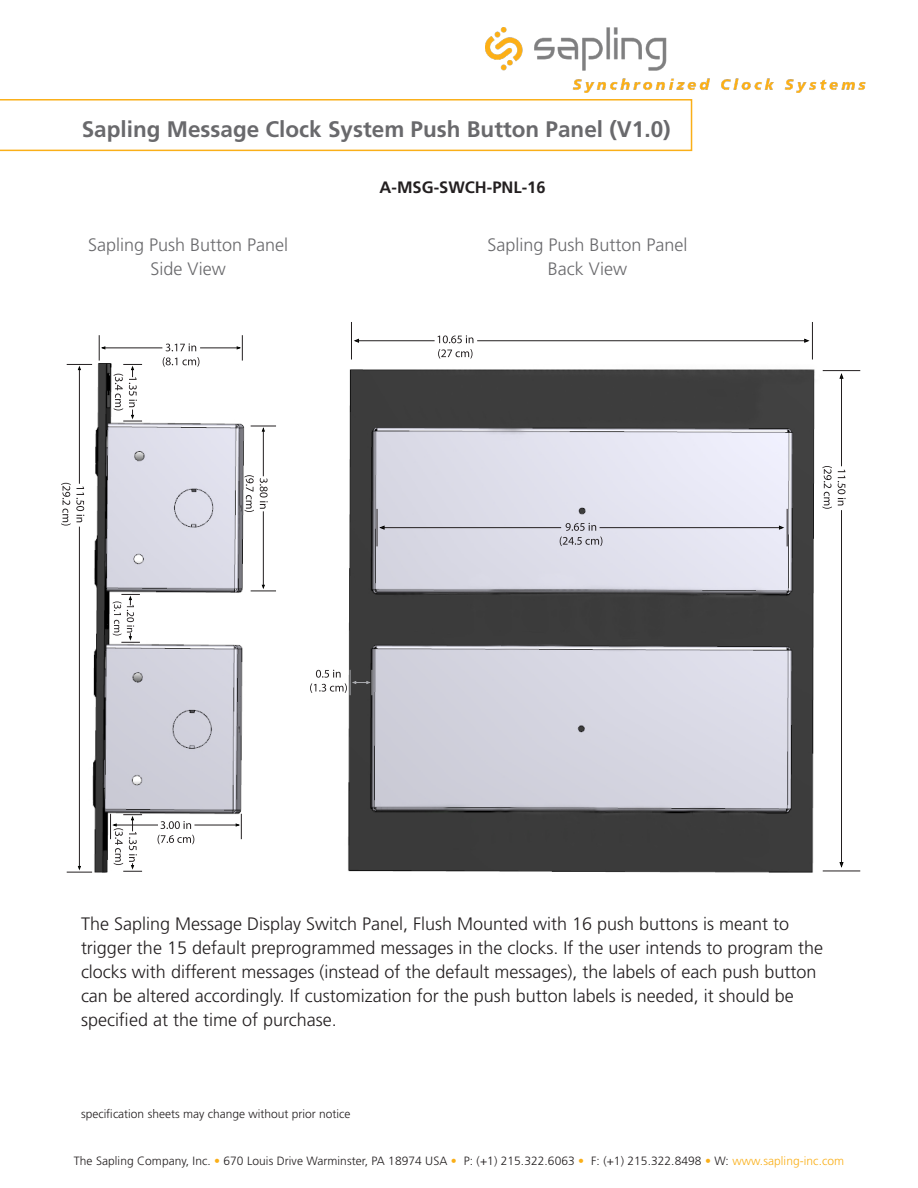
<style>
.page{position:relative;width:918px;height:1188px;background:#fff}
.page>*{position:absolute;margin:0;border:0;box-sizing:border-box;transform-origin:0 0}
.Heading{font:700 22.5px "Frutiger LT Std";color:#69696c}
.Body_Text{font:300 18px/24px "Frutiger LT Std";color:#231f20}
.Heading-2{font:300 18px "Frutiger LT Std";color:#69696c}
.Body_Text-2{font:700 16.5px "Frutiger LT Std";color:#231f20}
.Note{font:300 12px "Frutiger LT Std";letter-spacing:.005em;color:#231f20}
.s1{color:#faaf18}
</style>
<div class="page">
<img style="left:485px;top:27px;width:381px;height:65px">
<svg style="left:0;top:99px;width:692px;height:52px"></svg>
<img style="left:64px;top:350px;width:212px;height:523px">
<hr style="left:79px;top:368px;width:1px;height:116px;background:#231f20">
<hr style="left:79px;top:527px;width:1px;height:341px;background:#231f20">
<svg style="left:67px;top:364px;width:25px;height:7px"></svg>
<svg style="left:67px;top:866px;width:25px;height:7px"></svg>
<hr style="left:263px;top:430px;width:1px;height:46px;background:#231f20">
<hr style="left:263px;top:511px;width:1px;height:75px;background:#231f20">
<svg style="left:251px;top:426px;width:25px;height:6px"></svg>
<svg style="left:251px;top:584px;width:25px;height:8px"></svg>
<hr style="left:194px;top:825px;width:43px;height:1px;background:#231f20">
<hr style="left:116px;top:825px;width:42px;height:1px;background:#231f20">
<svg style="left:235px;top:814px;width:7px;height:25px"></svg>
<hr style="left:200px;top:348px;width:38px;height:1px;background:#231f20">
<hr style="left:104px;top:348px;width:58px;height:1px;background:#231f20">
<svg style="left:236px;top:335px;width:7px;height:26px"></svg>
<svg style="left:99px;top:335px;width:7px;height:26px"></svg>
<img style="left:333px;top:355px;width:500px;height:518px">
<hr style="left:351px;top:322px;width:1px;height:38px;background:#231f20">
<hr style="left:812px;top:322px;width:1px;height:38px;background:#231f20">
<hr style="left:357px;top:340px;width:78px;height:1px;background:#231f20">
<hr style="left:477px;top:340px;width:330px;height:1px;background:#231f20">
<svg style="left:354px;top:338px;width:5px;height:5px"></svg>
<svg style="left:804px;top:338px;width:6px;height:5px"></svg>
<hr style="left:823px;top:370px;width:37px;height:1px;background:#231f20">
<hr style="left:823px;top:871px;width:37px;height:1px;background:#231f20">
<hr style="left:841px;top:376px;width:1px;height:90px;background:#231f20">
<hr style="left:841px;top:510px;width:1px;height:355px;background:#231f20">
<svg style="left:839px;top:373px;width:5px;height:6px"></svg>
<svg style="left:839px;top:862px;width:5px;height:6px"></svg>
<hr style="left:377px;top:509px;width:1px;height:37px;background:#231f20">
<hr style="left:787px;top:509px;width:1px;height:37px;background:#231f20">
<hr style="left:382px;top:527px;width:179px;height:1px;background:#231f20">
<hr style="left:600px;top:527px;width:182px;height:1px;background:#231f20">
<svg style="left:379px;top:525px;width:6px;height:5px"></svg>
<svg style="left:779px;top:525px;width:6px;height:5px"></svg>
<svg style="left:438px;top:335px;width:35px;height:8px"></svg>
<svg style="left:438px;top:349px;width:35px;height:10px"></svg>
<svg style="left:566px;top:523px;width:30px;height:8px"></svg>
<svg style="left:560px;top:537px;width:42px;height:9px"></svg>
<svg style="left:838px;top:470px;width:8px;height:36px"></svg>
<svg style="left:822px;top:466px;width:10px;height:43px"></svg>
<svg style="left:166px;top:343px;width:30px;height:8px"></svg>
<svg style="left:163px;top:357px;width:36px;height:10px"></svg>
<svg style="left:61px;top:483px;width:23px;height:43px"></svg>
<svg style="left:114px;top:364px;width:28px;height:58px"></svg>
<svg style="left:260px;top:478px;width:8px;height:31px"></svg>
<svg style="left:245px;top:475px;width:9px;height:37px"></svg>
<svg style="left:113px;top:594px;width:27px;height:49px"></svg>
<svg style="left:160px;top:821px;width:31px;height:8px"></svg>
<svg style="left:158px;top:835px;width:36px;height:9px"></svg>
<svg style="left:110px;top:814px;width:32px;height:58px"></svg>
<svg style="left:310px;top:670px;width:63px;height:25px"></svg>
<p class="Heading" style="left:82px;top:116px;width:590px">Sapling Message Clock System Push Button Panel (V1.0(</p>
<p class="Body_Text-2" style="left:380px;top:177px;width:167px">A-MSG-SWCH-PNL-16</p>
<p class="Heading-2" style="left:88px;top:234px;width:202px">Sapling Push Button Panel</p>
<p class="Heading-2" style="left:151px;top:259px;width:77px">Side View</p>
<p class="Heading-2" style="left:487px;top:234px;width:202px">Sapling Push Button Panel</p>
<p class="Heading-2" style="left:548px;top:259px;width:81px">Back View</p>
<p class="Body_Text" style="left:81px;top:912px;width:744px">The Sapling Message Display Switch Panel, Flush Mounted with 16 push buttons is meant to trigger the 15 default preprogrammed messages in the clocks If. the user intends to program the clocks with different messages (instead of the default messages ,) the labels of each push button can be altered accordingly If. customization for the push button labels is needed it, should be specified at the time of purchase.</p>
<p class="Note" style="left:81px;top:1107px;width:271px">specification sheets may change without prior notice</p>
<p class="Note" style="left:74px;top:1154px;width:385px">The Sapling Company, Inc. <span class="s1">•</span> 670 Louis Drive Warminster, PA 18974 USA <span class="s1">•</span></p>
<p class="Note" style="left:464px;top:1154px;width:122px">(:P +1) 215.322.6063 <span class="s1">•</span></p>
<p class="Note" style="left:591px;top:1154px;width:255px">(:F +1) 215.322.8498 <span class="s1">•</span> W: <span class="s1">www.sapling-inc.com</span></p>
</div>
